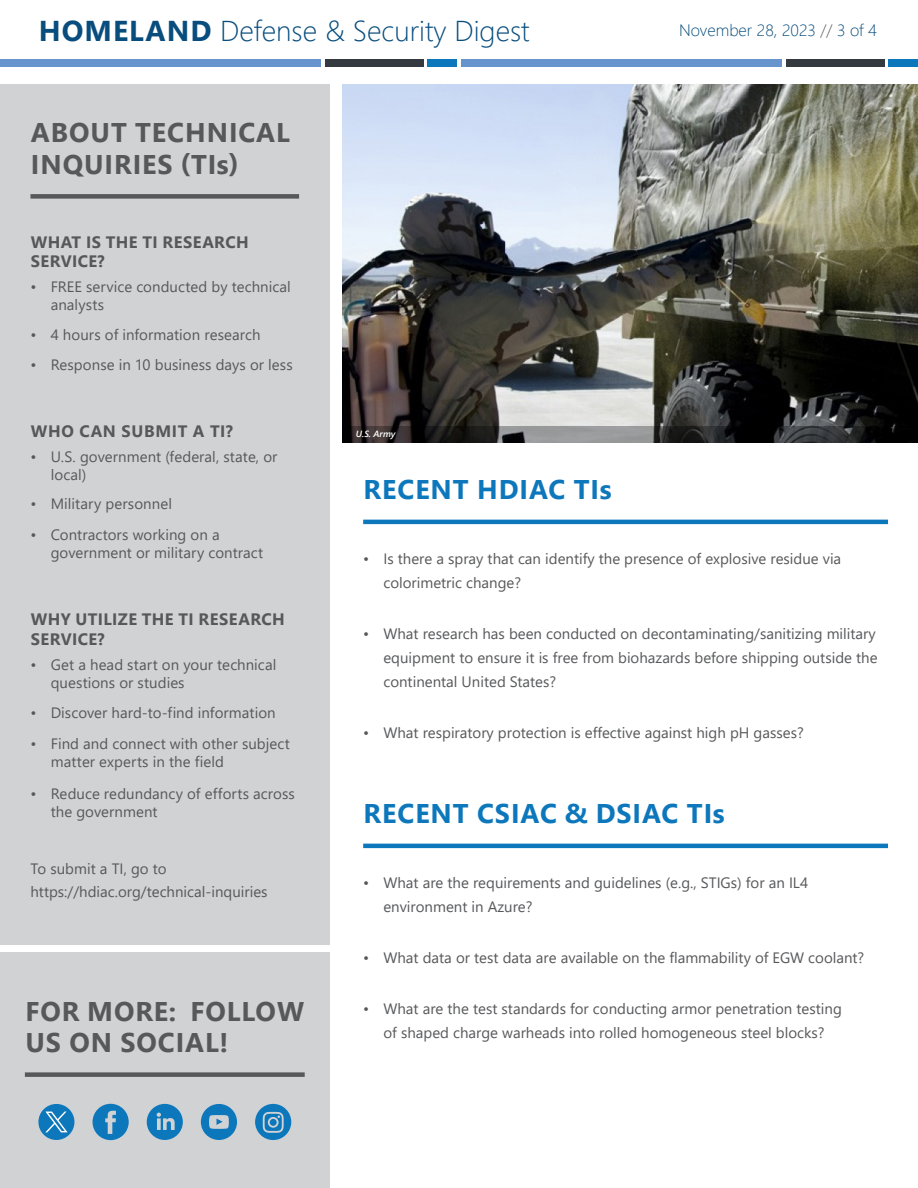
<style>
.page{position:relative;width:918px;height:1188px;background:#fff}
.page>*{position:absolute;margin:0;border:0;box-sizing:border-box;transform-origin:0 0}
.t1{font:300 28.65px "Segoe UI";color:#084d7d}
.Heading_1_-_Blue{font:700 27px "Segoe UI";letter-spacing:.035em;color:#0d77bc}
.Heading_1_-_Blue-2{font:700 27px/31.5px "Segoe UI";letter-spacing:.035em;color:#57585a}
.Heading_1_-_Gray{font:700 27px/31.5px "Segoe UI";letter-spacing:.035em;color:#57585a}
.t2{font:700 16.5px/19.8px "Segoe UI";letter-spacing:.025em;color:#57585a}
.t3{font:300 16.5px "Segoe UI";color:#084d7d}
.Paragraph_Style_2{font:15px/18px "Segoe UI";color:#57585a}
.Image_Source{font:italic 600 9px "Segoe UI";color:#fff}
.s1{font-weight:700}
.s2{color:#57585a}
</style>
<div class="page">
<div style="left:0;top:59px;width:321px;height:7px;background:#6794cc"></div>
<div style="left:325px;top:59px;width:99px;height:7px;background:#343a40"></div>
<div style="left:428px;top:59px;width:29px;height:7px;background:#0d77bc"></div>
<div style="left:461px;top:59px;width:320px;height:7px;background:#6794cc"></div>
<div style="left:786px;top:59px;width:99px;height:7px;background:#343a40"></div>
<div style="left:888px;top:59px;width:30px;height:7px;background:#0d77bc"></div>
<div style="left:0;top:953px;width:330px;height:235px;background:#d1d2d4"></div>
<div style="left:0;top:85px;width:330px;height:860px;background:#d1d2d4"></div>
<hr style="left:363px;top:520px;width:525px;height:4px;background:#0d77bc">
<hr style="left:363px;top:844px;width:525px;height:4px;background:#0d77bc">
<img style="left:342px;top:85px;width:576px;height:341px">
<svg style="left:342px;top:426px;width:576px;height:16px;background:#3c3c3c"></svg>
<div style="left:25px;top:1072px;width:280px;height:5px;background:#57585a"></div>
<div style="left:30px;top:194px;width:269px;height:5px;background:#57585a"></div>
<svg style="left:93px;top:1104px;width:36px;height:36px"></svg>
<svg style="left:147px;top:1104px;width:36px;height:36px"></svg>
<svg style="left:201px;top:1104px;width:36px;height:36px"></svg>
<svg style="left:255px;top:1104px;width:36px;height:36px"></svg>
<div style="left:38px;top:1104px;width:36px;height:36px;background:#0d77bc;border-radius:50%"></div>
<svg style="left:45px;top:1112px;width:23px;height:20px"></svg>
<h1 class="t1" style="left:39px;top:4px;width:492px"><span class="s1">HOMELAND</span> Defense &amp; Security Digest</h1>
<p class="t3" style="left:679px;top:15px;width:199px">November 28, 2023 <span class="s2">//</span> 3 of 4</p>
<p class="Heading_1_-_Blue-2" style="left:31px;top:115px;width:261px">ABOUT TECHNICAL<br>INQUIRIES (TIs)</p>
<p class="t2" style="left:31px;top:231px;width:220px">WHAT IS THE TI RESEARCH<br>SERVICE?</p>
<p class="Paragraph_Style_2" style="left:51px;top:277px;width:242px;text-indent:-20px">• FREE service conducted by technical analysts</p>
<p class="Paragraph_Style_2" style="left:30px;top:325px;width:232px">• 4 hours of information research</p>
<p class="Paragraph_Style_2" style="left:30px;top:355px;width:264px">• Response in 10 business days or less</p>
<p class="t2" style="left:31px;top:420px;width:204px">WHO CAN SUBMIT A TI?</p>
<p class="Paragraph_Style_2" style="left:51px;top:446px;width:228px;text-indent:-20px">• U.S. government (federal, state, or local)</p>
<p class="Paragraph_Style_2" style="left:30px;top:493px;width:143px">• Military personnel</p>
<p class="Paragraph_Style_2" style="left:51px;top:524px;width:214px;text-indent:-20px">• Contractors working on a government or military contract</p>
<p class="t2" style="left:31px;top:608px;width:256px">WHY UTILIZE THE TI RESEARCH<br>SERVICE?</p>
<p class="Paragraph_Style_2" style="left:51px;top:654px;width:227px;text-indent:-20px">• Get a head start on your technical questions or studies</p>
<p class="Paragraph_Style_2" style="left:30px;top:702px;width:247px">• Discover hard-to-find information</p>
<p class="Paragraph_Style_2" style="left:51px;top:733px;width:241px;text-indent:-20px">• Find and connect with other subject matter experts in the field</p>
<p class="Paragraph_Style_2" style="left:51px;top:783px;width:246px;text-indent:-20px">• Reduce redundancy of efforts across the government</p>
<p class="Paragraph_Style_2" style="left:30px;top:858px;width:138px">To submit a TI, go to</p>
<p class="Paragraph_Style_2" style="left:30px;top:881px;width:239px">https://hdiac.org/technical-inquiries</p>
<p class="Heading_1_-_Gray" style="left:25px;top:993px;width:280px">FOR MORE: FOLLOW<br>US ON SOCIAL!</p>
<p class="Image_Source" style="left:356px;top:426px;width:41px">U.S. Army</p>
<p class="Heading_1_-_Blue" style="left:364px;top:464px;width:249px">RECENT HDIAC TIs</p>
<p class="Paragraph_Style_2" style="left:383px;top:545px;width:459px;line-height:24px;text-indent:-20px">• Is there a spray that can identify the presence of explosive residue via colorimetric change?</p>
<p class="Paragraph_Style_2" style="left:383px;top:620px;width:496px;line-height:24px;text-indent:-20px">• What research has been conducted on decontaminating/sanitizing military equipment to ensure it is free from biohazards before shipping outside the continental United States?</p>
<p class="Paragraph_Style_2" style="left:363px;top:722px;width:442px">• What respiratory protection is effective against high pH gasses?</p>
<p class="Heading_1_-_Blue" style="left:364px;top:788px;width:362px">RECENT CSIAC &amp; DSIAC TIs</p>
<p class="Paragraph_Style_2" style="left:383px;top:869px;width:426px;line-height:24px;text-indent:-20px">• What are the requirements and guidelines (e.g., STIGs) for an IL4 environment in Azure?</p>
<p class="Paragraph_Style_2" style="left:363px;top:947px;width:503px">• What data or test data are available on the flammability of EGW coolant?</p>
<p class="Paragraph_Style_2" style="left:363px;top:995px;width:480px;line-height:24px;text-align:center">• What are the test standards for conducting armor penetration testing of shaped charge warheads into rolled homogeneous steel blocks?</p>
</div>
